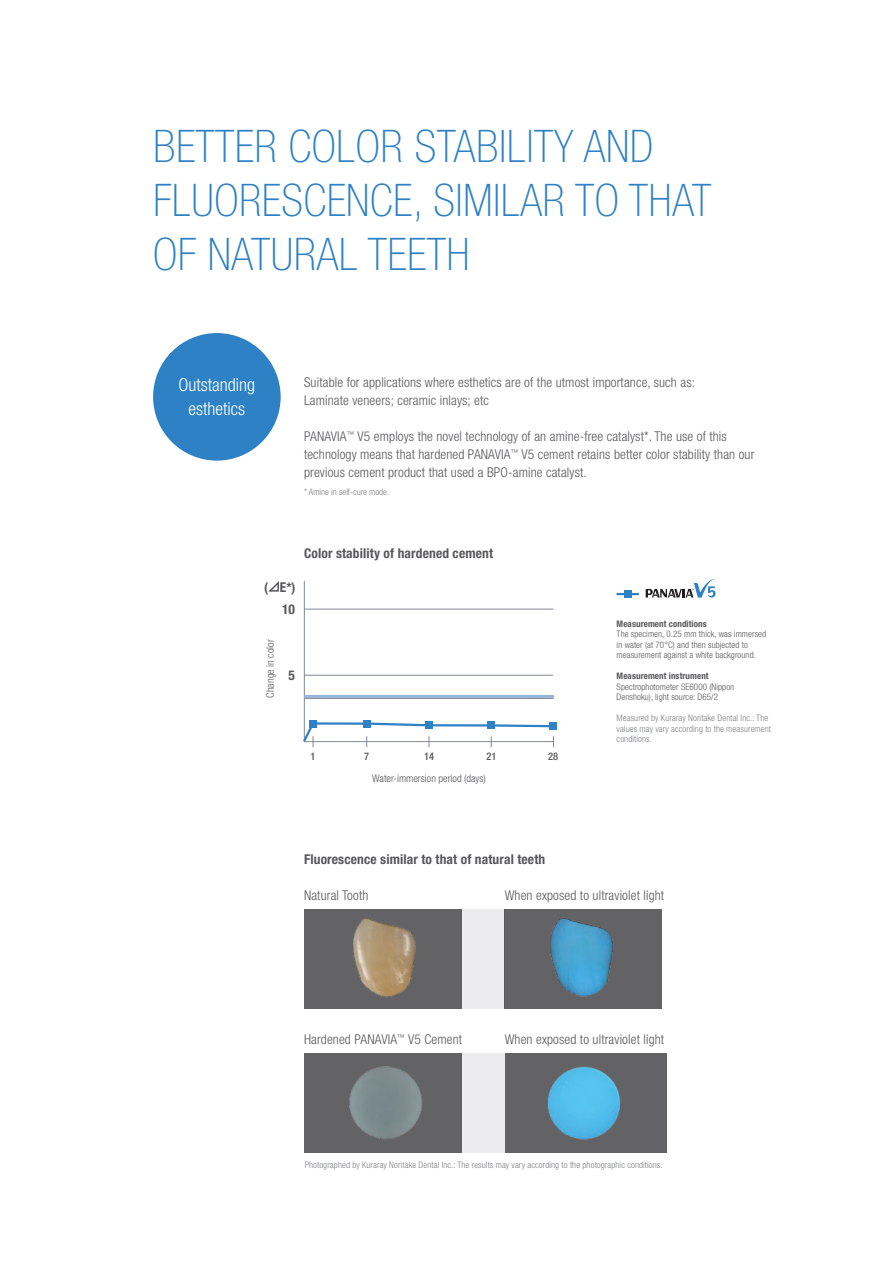
<style>
.page{position:relative;width:893px;height:1263px;background:#fff}
.page>*{position:absolute;margin:0;border:0;box-sizing:border-box;transform-origin:0 0}
.t1{font:100 condensed 45px/54px "Helvetica Neue LT Std";letter-spacing:.01em;color:#2e81c4}
.t2{font:300 condensed 18px/24px "Helvetica Neue LT Std";color:#fff;text-align:center}
.t3{font:300 condensed 13.5px/18px "Helvetica Neue LT Std";letter-spacing:.01em;color:#57585a}
.t4{font:700 condensed 13.5px "Helvetica Neue LT Std";letter-spacing:.01em;color:#57585a}
.t5{font:300 condensed 10.5px "Helvetica Neue LT Std";color:#57585a}
.t6{font:500 condensed 10.5px "Helvetica Neue LT Std";color:#57585a}
.t7{font:300 condensed 9px/10.5px "Helvetica Neue LT Std";letter-spacing:.01em;color:#808285}
.t8{font:300 condensed 9px/10.5px "Helvetica Neue LT Std";letter-spacing:.01em;color:#57585a}
.t9{font:700 condensed 9px "Helvetica Neue LT Std";letter-spacing:.01em;color:#57585a}
</style>
<div class="page">
<div style="left:153px;top:333px;width:128px;height:128px;background:#2e81c4;border-radius:50%"></div>
<svg style="left:268px;top:581px;width:11px;height:11px"></svg>
<svg style="left:303px;top:581px;width:253px;height:166px"></svg>
<div style="left:309px;top:720px;width:7px;height:7px;background:#2e81c4"></div>
<div style="left:363px;top:720px;width:7px;height:7px;background:#2e81c4"></div>
<div style="left:425px;top:721px;width:7px;height:7px;background:#2e81c4"></div>
<div style="left:488px;top:722px;width:7px;height:7px;background:#2e81c4"></div>
<div style="left:550px;top:723px;width:7px;height:7px;background:#2e81c4"></div>
<div style="left:624px;top:590px;width:7px;height:8px;background:#2e81c4"></div>
<hr style="left:305px;top:695px;width:249px;height:3px;background:#96b4dd">
<hr style="left:617px;top:593px;width:22px;height:2px;background:#2e81c4">
<svg style="left:646px;top:578px;width:71px;height:20px"></svg>
<div style="left:305px;top:909px;width:157px;height:99px;background:#636366"></div>
<img style="left:353px;top:918px;width:63px;height:79px">
<div style="left:462px;top:909px;width:43px;height:99px;background:#ececee"></div>
<div style="left:462px;top:1053px;width:43px;height:99px;background:#ececee"></div>
<div style="left:505px;top:909px;width:157px;height:99px;background:#636366"></div>
<img style="left:550px;top:918px;width:63px;height:79px">
<div style="left:505px;top:1053px;width:161px;height:99px;background:#636366"></div>
<img style="left:547px;top:1066px;width:74px;height:74px">
<div style="left:305px;top:1053px;width:157px;height:99px;background:#636366"></div>
<img style="left:349px;top:1066px;width:74px;height:73px">
<h1 class="t1" style="left:153px;top:119px;width:560px">BETTER COLOR STABILITY AND<br>FLUORESCENCE, SIMILAR TO THAT<br>OF NATURAL TEETH</h1>
<h2 class="t2" style="left:179px;top:373px;width:78px">Outstanding esthetics</h2>
<p class="t3" style="left:304px;top:373px;width:392px">Suitable for applications where esthetics are of the utmost importance, such as:<br>Laminate veneers; ceramic inlays; etc</p>
<p class="t3" style="left:304px;top:427px;width:452px">PANAVIA<sup>™</sup> V5 employs the novel technology of an amine-free catalyst*. The use of this technology means that hardened PANAVIA<sup>™</sup> V5 cement retains better color stability than our previous cement product that used a BPO-amine catalyst.</p>
<p class="t7" style="left:304px;top:486px;width:87px">* Amine in self-cure mode.</p>
<p class="t4" style="left:264px;top:579px;width:33px">( E*)</p>
<p class="t4" style="left:282px;top:601px;width:14px">10</p>
<p class="t4" style="left:304px;top:545px;width:191px">Color stability of hardened cement</p>
<p class="t5" style="left:264px;top:698px;width:60px;rotate:-90deg">Change in color</p>
<p class="t4" style="left:289px;top:667px;width:8px">5</p>
<p class="t6" style="left:310px;top:750px;width:7px">1</p>
<p class="t6" style="left:364px;top:750px;width:7px">7</p>
<p class="t6" style="left:424px;top:750px;width:12px">14</p>
<p class="t5" style="left:372px;top:772px;width:115px">Water-immersion period (days)</p>
<p class="t6" style="left:487px;top:750px;width:12px">21</p>
<p class="t6" style="left:548px;top:750px;width:12px">28</p>
<p class="t9" style="left:617px;top:618px;width:92px">Measurement conditions</p>
<p class="t8" style="left:617px;top:628px;width:151px">The specimen, 0.25 mm thick, was immersed in water (at 70°C) and then subjected to measurement against a white background.</p>
<p class="t9" style="left:617px;top:670px;width:93px">Measurement instrument</p>
<p class="t8" style="left:617px;top:681px;width:119px">Spectrophotometer SE6000 (Nippon<br>Denshoku), light source: D65/2</p>
<p class="t7" style="left:617px;top:712px;width:156px">Measured by Kuraray Noritake Dental Inc.: The values may vary according to the measurement conditions.</p>
<p class="t4" style="left:304px;top:851px;width:243px">Fluorescence similar to that of natural teeth</p>
<p class="t3" style="left:304px;top:886px;width:66px">Natural Tooth</p>
<p class="t3" style="left:505px;top:886px;width:161px">When exposed to ultraviolet light</p>
<p class="t3" style="left:304px;top:1030px;width:160px">Hardened PANAVIA<sup>™</sup> V5 Cement</p>
<p class="t3" style="left:505px;top:1030px;width:161px">When exposed to ultraviolet light</p>
<p class="t7" style="left:305px;top:1159px;width:359px">Photographed by Kuraray Noritake Dental Inc.: The results may vary according to the photographic conditions.</p>
</div>
